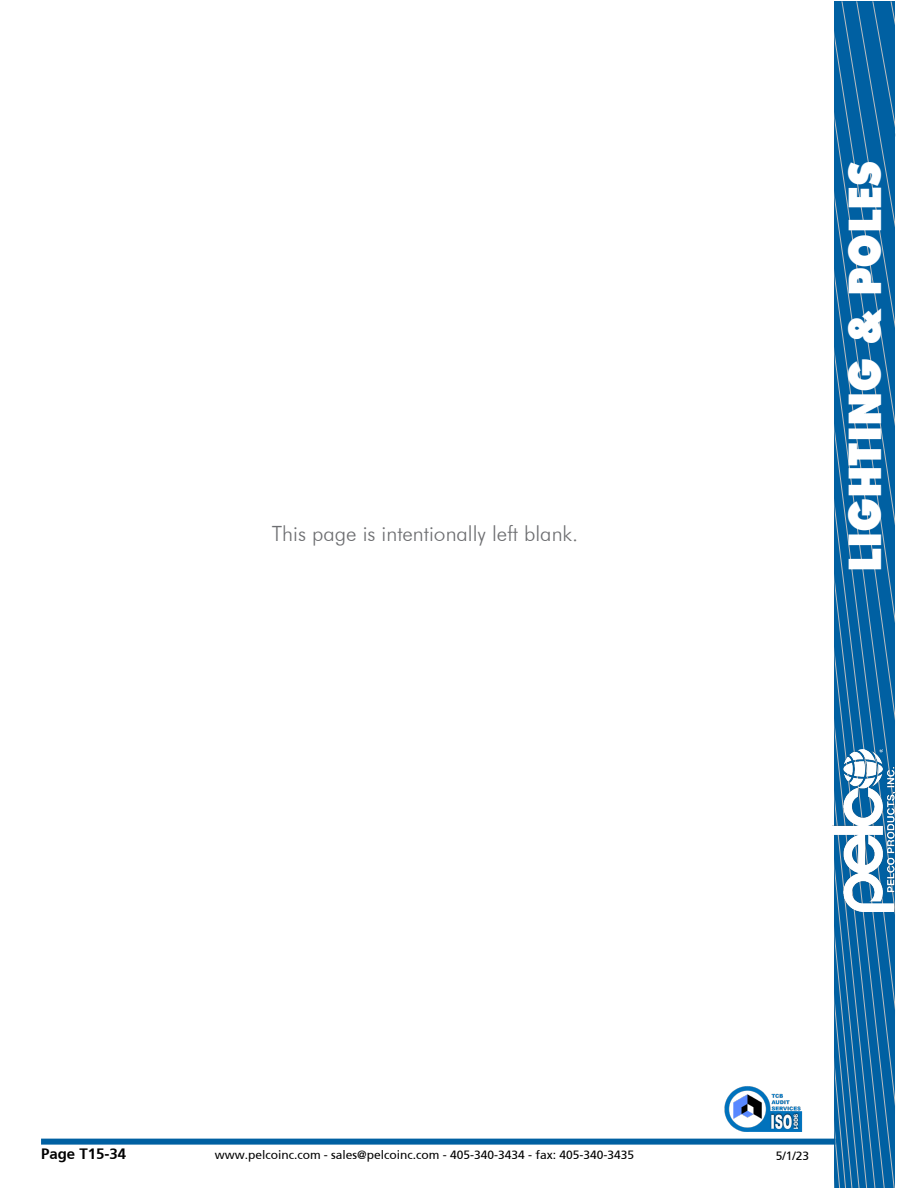
<style>
.page{position:relative;width:918px;height:1188px;background:#fff}
.page>*{position:absolute;margin:0;border:0;box-sizing:border-box;transform-origin:0 0}
.t1{font:900 45px "Futura BT";color:#fff;scale:.9 1}
.t2{font:300 21px "Futura BT";color:#6d6e71}
.t3{font:700 15px "Frutiger SAIN Bdv 1";color:#000}
.t4{font:12px "Frutiger SAIN Rmv 1 Roman";color:#000}
</style>
<div class="page">
<svg style="left:834px;top:1px;width:61px;height:1187px;background:#1068a4"></svg>
<div style="left:41px;top:1139px;width:795px;height:6px;background:#0060a2"></div>
<img style="left:833px;top:749px;width:63px;height:162px">
<img style="left:724px;top:1086px;width:79px;height:46px">
<h2 class="t2" style="left:272px;top:521px;width:308px">This page is intentionally left blank.</h2>
<h1 class="t1" style="left:838px;top:572px;width:458px;rotate:-90deg">LIGHTING &amp; POLES</h1>
<p class="t3" style="left:41px;top:1145px;width:87px">Page T15-34</p>
<p class="t4" style="left:215px;top:1148px;width:421px">www.pelcoinc.com - sales@pelcoinc.com - 405-340-3434 - fax: 405-340-3435</p>
<p class="t4" style="left:776px;top:1149px;width:35px">5/1/23</p>
</div>
